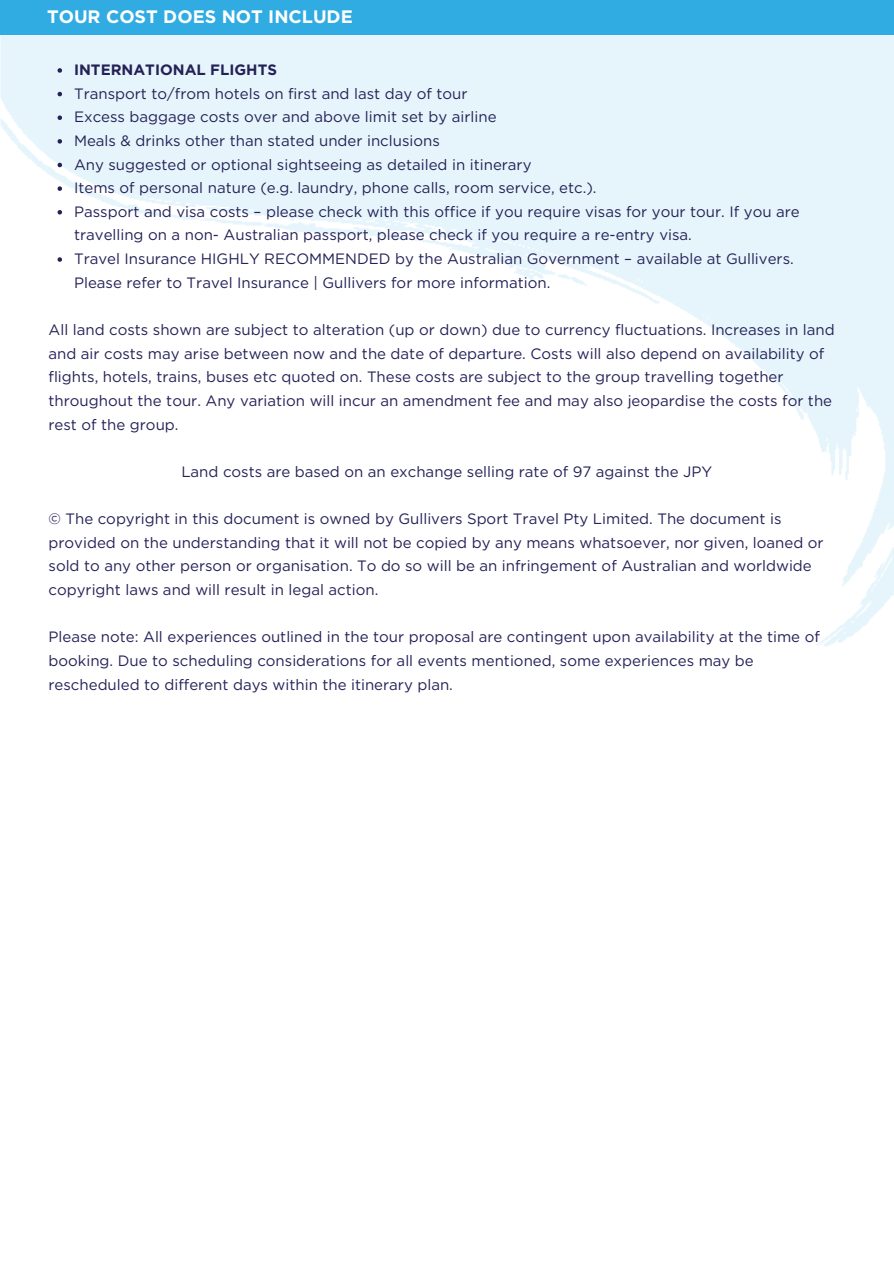
<style>
.page{position:relative;width:894px;height:1264px;background:#fff}
.page>*{position:absolute;margin:0;border:0;box-sizing:border-box;transform-origin:0 0}
.t1{font:700 18px "Gotham";color:#fff}
.t2{font:15px/23.7px "Gotham";color:#242157}
.t3{font:700 15px "Gotham";color:#242157}
</style>
<div class="page">
<img style="left:0;top:34px;width:893px;height:612px">
<div style="left:0;top:0;width:893px;height:34px;background:#31ace3"></div>
<svg style="left:57px;top:68px;width:5px;height:5px"></svg>
<svg style="left:57px;top:92px;width:5px;height:4px"></svg>
<svg style="left:57px;top:115px;width:5px;height:5px"></svg>
<svg style="left:57px;top:139px;width:5px;height:5px"></svg>
<svg style="left:57px;top:163px;width:5px;height:4px"></svg>
<svg style="left:57px;top:186px;width:5px;height:5px"></svg>
<svg style="left:57px;top:210px;width:5px;height:4px"></svg>
<svg style="left:57px;top:257px;width:5px;height:5px"></svg>
<p class="t1" style="left:47px;top:6px;width:307px">TOUR COST DOES NOT INCLUDE</p>
<p class="t3" style="left:74px;top:61px;width:204px">INTERNATIONAL FLIGHTS</p>
<p class="t2" style="left:74px;top:81px;width:395px">Transport to/from hotels on first and last day of tour</p>
<p class="t2" style="left:74px;top:105px;width:424px">Excess baggage costs over and above limit set by airline</p>
<p class="t2" style="left:74px;top:129px;width:367px">Meals &amp; drinks other than stated under inclusions</p>
<p class="t2" style="left:74px;top:152px;width:459px">Any suggested or optional sightseeing as detailed in itinerary</p>
<p class="t2" style="left:74px;top:176px;width:524px">Items of personal nature (e.g. laundry, phone calls, room service, etc.).</p>
<p class="t2" style="left:74px;top:199px;width:727px">Passport and visa costs – please check with this office if you require visas for your tour. If you are travelling on a non- Australian passport, please check if you require a re-entry visa.</p>
<p class="t2" style="left:74px;top:247px;width:721px">Travel Insurance HIGHLY RECOMMENDED by the Australian Government – available at Gullivers.<br>Please refer to Travel Insurance | Gullivers for more information.</p>
<p class="t2" style="left:48px;top:318px;width:787px">All land costs shown are subject to alteration (up or down) due to currency fluctuations. Increases in land and air costs may arise between now and the date of departure. Costs will also depend on availability of flights, hotels, trains, buses etc quoted on. These costs are subject to the group travelling together throughout the tour. Any variation will incur an amendment fee and may also jeopardise the costs for the rest of the group.</p>
<p class="t2" style="left:181px;top:459px;width:532px">Land costs are based on an exchange selling rate of 97 against the JPY</p>
<p class="t2" style="left:48px;top:507px;width:776px">© The copyright in this document is owned by Gullivers Sport Travel Pty Limited. The document is provided on the understanding that it will not be copied by any means whatsoever, nor given, loaned or sold to any other person or organisation. To do so will be an infringement of Australian and worldwide copyright laws and will result in legal action.</p>
<p class="t2" style="left:48px;top:625px;width:772px">Please note: All experiences outlined in the tour proposal are contingent upon availability at the time of booking. Due to scheduling considerations for all events mentioned, some experiences may be rescheduled to different days within the itinerary plan.</p>
</div>
